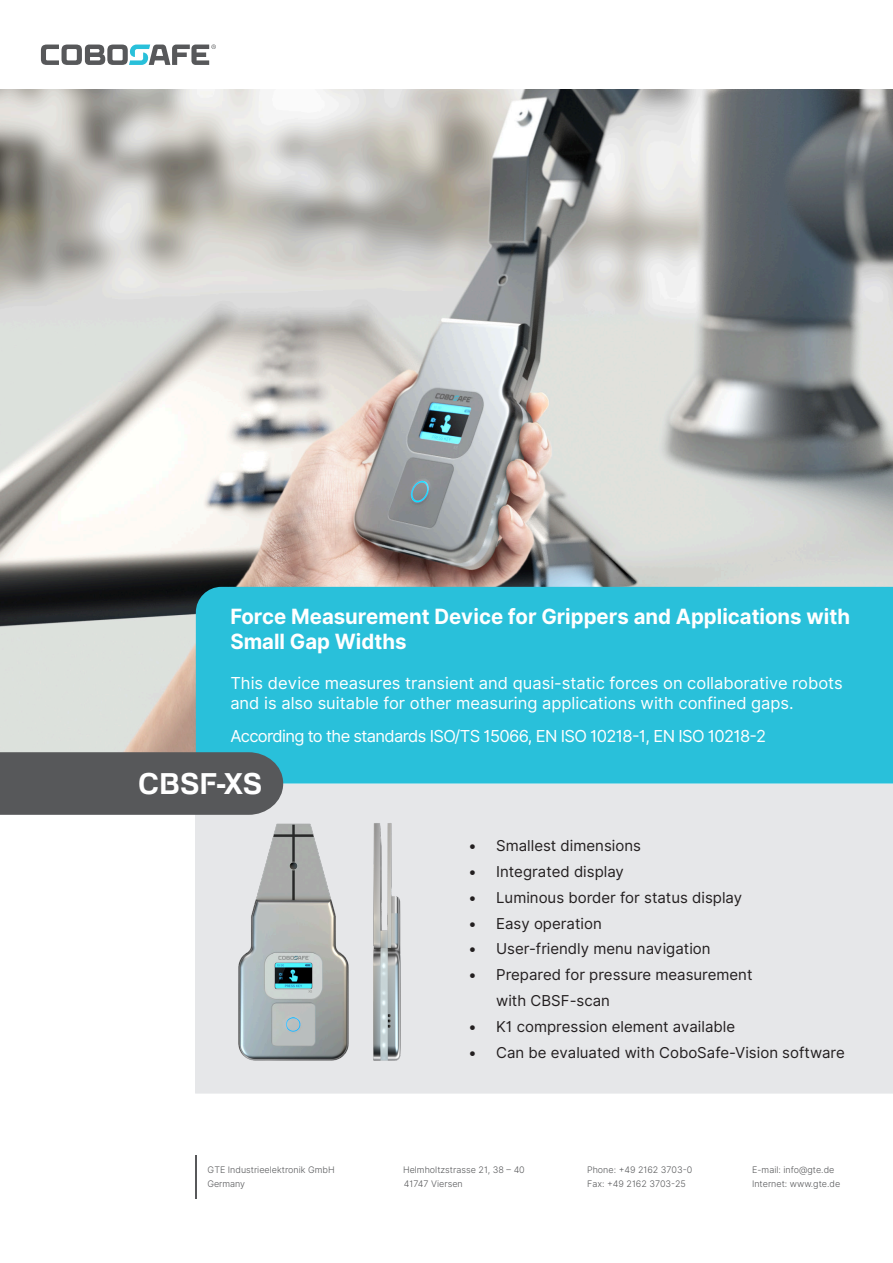
<style>
.page{position:relative;width:893px;height:1263px;background:#fff}
.page>*{position:absolute;margin:0;border:0;box-sizing:border-box;transform-origin:0 0}
.t1{font:700 29.1px "Foobar Pro";color:#fff}
.t2{font:700 21px/25.2px "Inter";color:#fff}
.t3{font:16.5px/19.8px "Inter";color:#fff}
.t4{font:16.5px "Inter";letter-spacing:-.04em;color:#fff}
.t5{font:15px/25.8px "Inter";color:#231f20}
.t6{font:9px "Inter Light BETA";color:#57585a}
</style>
<div class="page">
<img style="left:0;top:90px;width:893px;height:662px">
<hr style="left:196px;top:1155px;width:1px;height:44px;background:#57585a">
<div style="left:196px;top:784px;width:697px;height:309px;background:#e6e7e9"></div>
<div style="left:195px;top:783px;width:698px;height:310px;border:2px solid #e6e7e9"></div>
<div style="left:196px;top:587px;width:697px;height:196px;background:#29c0da"></div>
<div style="left:0;top:752px;width:283px;height:63px;background:#57585a"></div>
<svg style="left:41px;top:45px;width:175px;height:20px"></svg>
<img style="left:204px;top:800px;width:153px;height:292px">
<img style="left:361px;top:823px;width:66px;height:269px">
<h2 class="t2" style="left:230px;top:604px;width:621px">Force Measurement Device for Grippers and Applications with<br>Small Gap Widths</h2>
<p class="t3" style="left:230px;top:673px;width:614px">This device measures transient and quasi-static forces on collaborative robots and is also suitable for other measuring applications with confined gaps.</p>
<p class="t4" style="left:230px;top:724px;width:537px">According to the standards ISO/TS 15066, EN ISO 10218-1, EN ISO 10218-2</p>
<h1 class="t1" style="left:138px;top:766px;width:125px">CBSF-XS</h1>
<p class="t5" style="left:469px;top:833px;width:173px">• Smallest dimensions</p>
<p class="t5" style="left:469px;top:859px;width:156px">• Integrated display</p>
<p class="t5" style="left:469px;top:884px;width:274px">• Luminous border for status display</p>
<p class="t5" style="left:469px;top:910px;width:134px">• Easy operation</p>
<p class="t5" style="left:469px;top:936px;width:243px">• User-friendly menu navigation</p>
<p class="t5" style="left:496px;top:962px;width:258px;text-indent:-27px">• Prepared for pressure measurement with CBSF-scan</p>
<p class="t5" style="left:469px;top:1013px;width:267px">• K1 compression element available</p>
<p class="t5" style="left:469px;top:1039px;width:377px">• Can be evaluated with CoboSafe-Vision software</p>
<p class="t6" style="left:207px;top:1163px;width:129px">GTE Industrieelektronik GmbH</p>
<p class="t6" style="left:403px;top:1163px;width:123px">Helmholtzstrasse 21, 38 ----– 40</p>
<p class="t6" style="left:587px;top:1163px;width:107px">Phone: +49 2162 3703-0</p>
<p class="t6" style="left:752px;top:1163px;width:84px">E-mail: info@gte.de</p>
<p class="t6" style="left:207px;top:1177px;width:39px">Germany</p>
<p class="t6" style="left:404px;top:1177px;width:60px">41747 Viersen</p>
<p class="t6" style="left:587px;top:1177px;width:100px">Fax: +49 2162 3703-25</p>
<p class="t6" style="left:752px;top:1177px;width:90px">Internet: www.gte.de</p>
</div>
